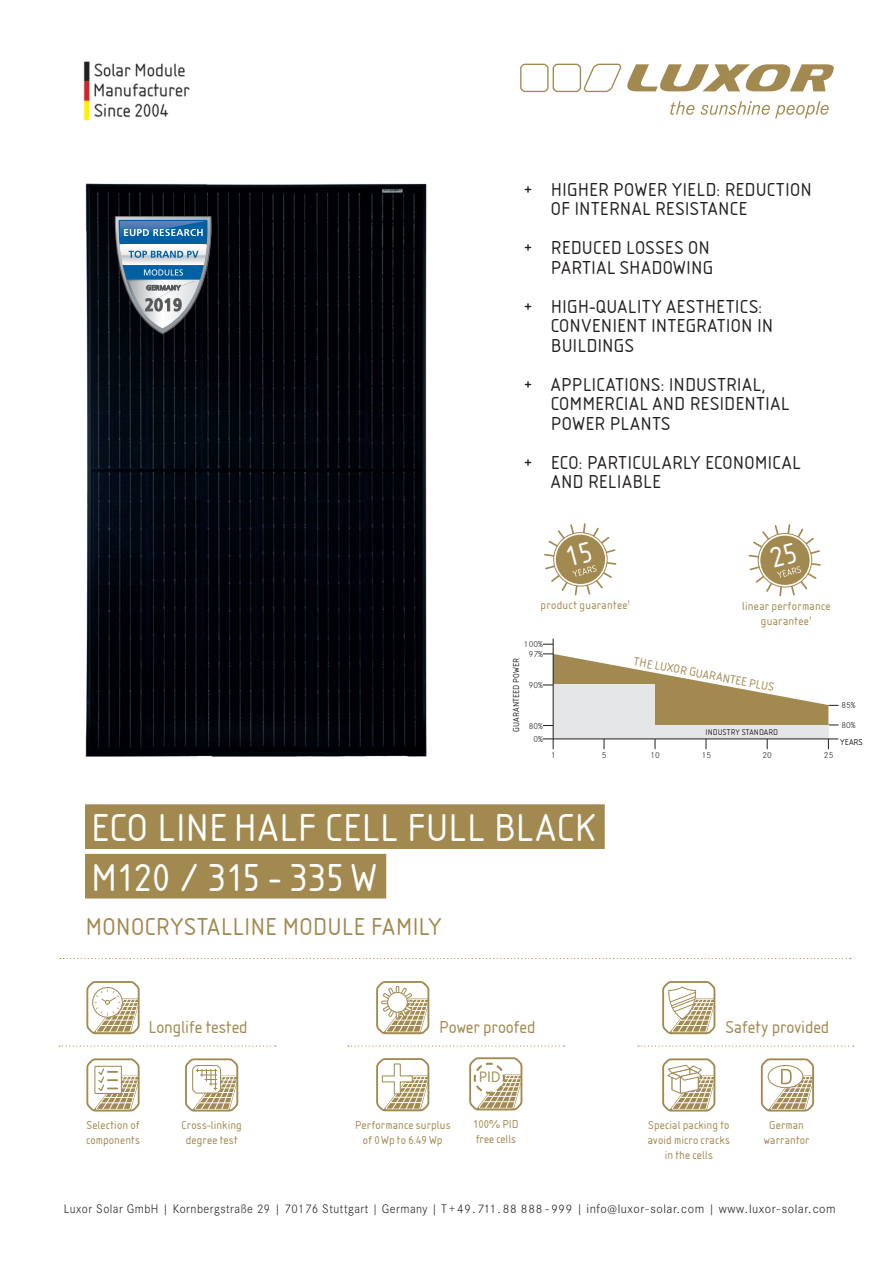
<style>
.page{position:relative;width:893px;height:1263px;background:#fff}
.page>*{position:absolute;margin:0;border:0;box-sizing:border-box;transform-origin:0 0}
.t1{font:40.5px/49.5px "Isonorm D";letter-spacing:.015em;color:#fff}
.t2{font:25.5px "Isonorm D";letter-spacing:.005em;color:#a28950}
.t3{font:19.5px/19.5px "Isonorm D";letter-spacing:.02em;color:#231f20}
.t4{font:18px "Isonorm D";color:#a28950}
.t5{font:15.75px "Corporate S";color:#a28950}
.t6{font:300 12.9px "Corporate S";letter-spacing:.04em;color:#231f20;scale:.95 1}
.t7{font:12.45px "Isonorm D";color:#a28950}
.t8{font:12px/15px "Isonorm D";letter-spacing:.015em;color:#a28950;text-align:center}
.t9{font:300 9px "Corporate S";letter-spacing:.01em;color:#231f20}
.t10{font:9px "Isonorm D";letter-spacing:.01em;color:#231f20}
.t11{font:8.55px "Isonorm D";letter-spacing:.01em;color:#231f20}
.s1{font-size:12.75px}
</style>
<div class="page">
<svg style="left:59px;top:1045px;width:217px;height:1px"></svg>
<svg style="left:86px;top:981px;width:54px;height:54px"></svg>
<svg style="left:185px;top:1058px;width:54px;height:54px"></svg>
<svg style="left:86px;top:1058px;width:54px;height:54px"></svg>
<svg style="left:638px;top:1045px;width:216px;height:2px"></svg>
<svg style="left:662px;top:981px;width:54px;height:54px"></svg>
<svg style="left:662px;top:1058px;width:54px;height:54px"></svg>
<svg style="left:760px;top:1058px;width:54px;height:54px"></svg>
<svg style="left:348px;top:1045px;width:217px;height:2px"></svg>
<svg style="left:376px;top:981px;width:54px;height:54px"></svg>
<svg style="left:376px;top:1058px;width:54px;height:54px"></svg>
<img style="left:85px;top:184px;width:342px;height:572px">
<div style="left:85px;top:804px;width:520px;height:45px;background:#a28950"></div>
<div style="left:85px;top:854px;width:301px;height:44px;background:#a28950"></div>
<svg style="left:60px;top:958px;width:791px;height:1px"></svg>
<svg style="left:520px;top:64px;width:101px;height:28px"></svg>
<svg style="left:670px;top:101px;width:24px;height:14px"></svg>
<svg style="left:701px;top:101px;width:128px;height:17px"></svg>
<svg style="left:627px;top:64px;width:207px;height:27px"></svg>
<div style="left:553px;top:685px;width:102px;height:54px;background:#e5e6e8"></div>
<hr style="left:553px;top:639px;width:1px;height:110px;background:#231f20">
<svg style="left:543px;top:654px;width:296px;height:73px"></svg>
<div style="left:652px;top:725px;width:177px;height:14px;background:#e5e6e8"></div>
<hr style="left:543px;top:739px;width:295px;height:1px;background:#231f20">
<img style="left:83px;top:61px;width:106px;height:60px">
<svg style="left:115px;top:216px;width:97px;height:118px;background:#677f93"></svg>
<svg style="left:469px;top:1057px;width:54px;height:54px"></svg>
<svg style="left:544px;top:523px;width:73px;height:73px"></svg>
<svg style="left:748px;top:524px;width:73px;height:73px"></svg>
<p class="t3" style="left:551px;top:180px;width:262px;text-indent:-27px">+ HIGHER POWER YIELD: REDUCTION<br>OF INTERNAL RESISTANCE</p>
<p class="t3" style="left:524px;top:238px;width:191px;text-align:right">+ REDUCED LOSSES ON<br>PARTIAL SHADOWING</p>
<p class="t3" style="left:551px;top:297px;width:224px;text-indent:-27px">+ HIGH-QUALITY AESTHETICS:<br>CONVENIENT INTEGRATION IN<br>BUILDINGS</p>
<p class="t3" style="left:551px;top:375px;width:240px;text-indent:-27px">+ APPLICATIONS: INDUSTRIAL,<br>COMMERCIAL AND RESIDENTIAL<br>POWER PLANTS</p>
<p class="t3" style="left:551px;top:453px;width:251px;text-indent:-27px">+ ECO: PARTICULARLY ECONOMICAL<br>AND RELIABLE</p>
<p class="t8" style="left:541px;top:597px;width:91px">product guarantee<sup>1</sup></p>
<p class="t8" style="left:742px;top:598px;width:90px">linear performance guarantee<sup>1</sup></p>
<p class="t7" style="left:635px;top:654px;width:144px;rotate:11deg">THE LUXOR GUARANTEE PLUS</p>
<p class="t9" style="left:524px;top:638px;width:21px">100%</p>
<p class="t9" style="left:529px;top:647px;width:16px">97%</p>
<p class="t10" style="left:511px;top:732px;width:75px;rotate:-90deg">GUARANTEED POWER</p>
<p class="t9" style="left:529px;top:679px;width:16px">90%</p>
<p class="t9" style="left:529px;top:719px;width:16px">80%</p>
<p class="t11" style="left:705px;top:728px;width:74px">INDUSTRY STANDARD</p>
<p class="t9" style="left:533px;top:733px;width:11px">0%</p>
<p class="t9" style="left:841px;top:699px;width:16px">85%</p>
<p class="t9" style="left:841px;top:719px;width:16px">80%</p>
<p class="t10" style="left:840px;top:737px;width:24px">YEARS</p>
<p class="t9" style="left:551px;top:748px;width:6px">1</p>
<p class="t9" style="left:602px;top:748px;width:6px">5</p>
<p class="t9" style="left:650px;top:748px;width:11px">10</p>
<p class="t9" style="left:702px;top:748px;width:11px">15</p>
<p class="t9" style="left:762px;top:748px;width:11px">20</p>
<p class="t9" style="left:824px;top:748px;width:11px">25</p>
<h1 class="t1" style="left:91px;top:804px;width:506px">ECO LINE HALF CELL FULL BLACK<br>M120 / 315 - 335 W</h1>
<h2 class="t2" style="left:86px;top:912px;width:358px">MONOCRYSTALLINE MODULE FAMILY</h2>
<p class="t4" style="left:149px;top:1017px;width:101px">Longlife tested</p>
<p class="t4" style="left:439px;top:1017px;width:98px">Power proofed</p>
<p class="t4" style="left:725px;top:1017px;width:105px">Safety provided</p>
<p class="t5" style="left:479px;top:1066px;width:24px">PID</p>
<p class="t8" style="left:473px;top:1117px;width:47px;text-align:left">100% PID free cells</p>
<p class="t8" style="left:86px;top:1117px;width:56px;text-align:left">Selection of components</p>
<p class="t8" style="left:648px;top:1117px;width:84px">Special packing to avoid micro cracks in the cells</p>
<p class="t8" style="left:764px;top:1117px;width:47px">German warrantor</p>
<p class="t8" style="left:181px;top:1117px;width:62px">Cross-linking degree test</p>
<p class="t8" style="left:355px;top:1117px;width:97px">Performance surplus of 0Wp to 6.49 Wp</p>
<p class="t6" style="left:64px;top:1200px;width:814px">Luxor Solar GmbH | Kornbergstraße 29 | 70176 Stuttgart | Germany | T+<span class="s1">49.711. 88 888 - 999</span> | info@luxor-solar.com | www.luxor-solar.com</p>
</div>
